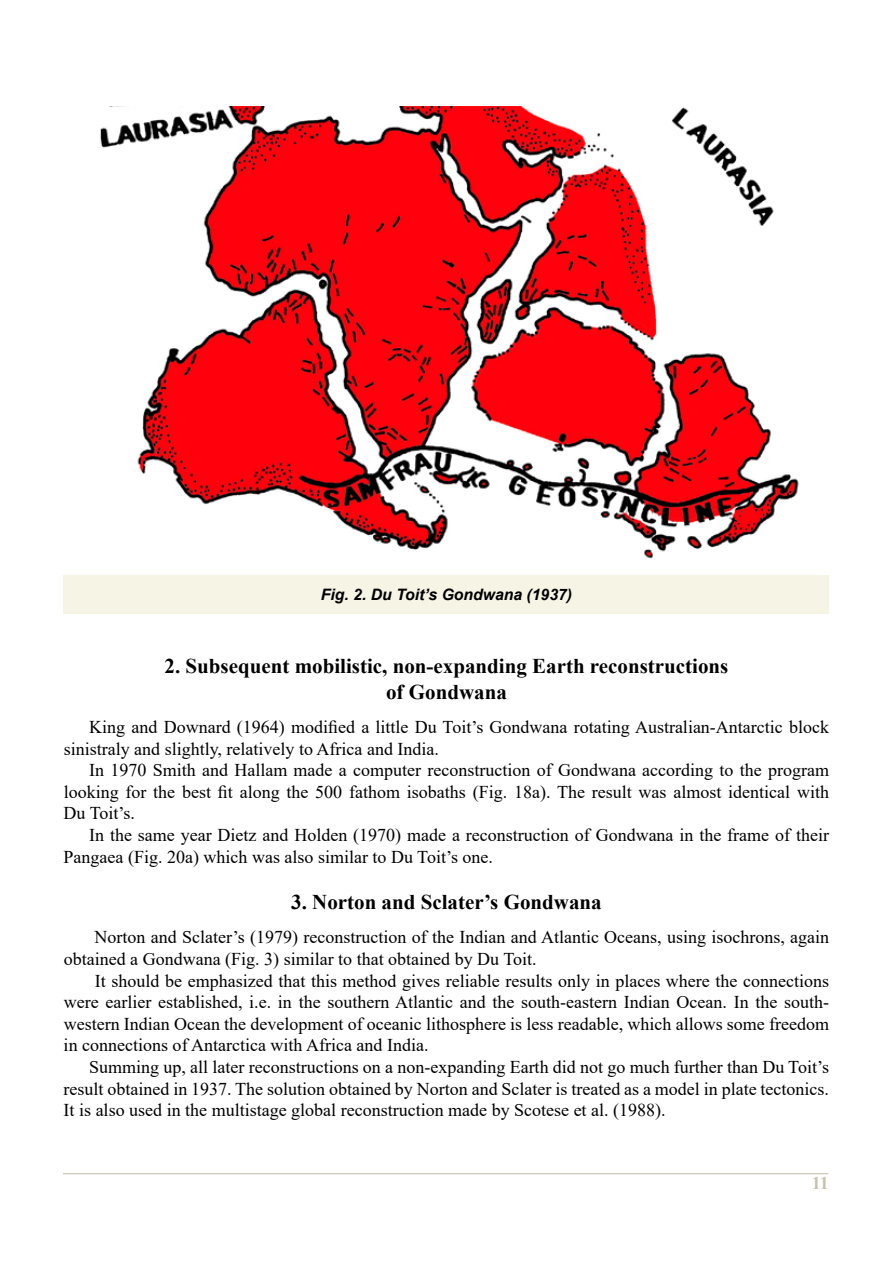
<style>
.page{position:relative;width:893px;height:1263px;background:#fff}
.page>*{position:absolute;margin:0;border:0;box-sizing:border-box;transform-origin:0 0}
.t1{font:700 21px/25.2px "Times New Roman";color:#000;text-align:center}
.t2{font:18px/21.6px "Times New Roman";color:#000}
.t3{font:700 18px "Times New Roman";color:#c6c3ac}
.t4{font:italic 700 15.75px "Arial";color:#000}
</style>
<div class="page">
<hr style="left:63px;top:1173px;width:765px;height:1px;background:#c6c3ac">
<div style="left:64px;top:575px;width:765px;height:38px;background:#f6f4e5"></div>
<img style="left:100px;top:106px;width:699px;height:453px">
<p class="t4" style="left:321px;top:584px;width:253px">Fig. 2. Du Toit’s Gondwana (1937)</p>
<p class="t1" style="left:165px;top:653px;width:565px">2. Subsequent mobilistic, non-expanding Earth reconstructions of Gondwana</p>
<p class="t2" style="left:64px;top:715px;width:767px;text-indent:26px">King and Downard (1964) modified a little Du Toit’s Gondwana rotating Australian-Antarctic block sinistraly and slightly, relatively to Africa and India.</p>
<p class="t2" style="left:64px;top:759px;width:767px;text-align:justify;text-indent:26px">In 1970 Smith and Hallam made a computer reconstruction of Gondwana according to the program looking for the best fit along the 500 fathom isobaths (Fig. 18a). The result was almost identical with Du Toit’s.</p>
<p class="t2" style="left:64px;top:823px;width:767px;text-indent:26px">In the same year Dietz and Holden (1970) made a reconstruction of Gondwana in the frame of their<br>Pangaea (Fig. 20a) which was also similar to Du Toit’s one.</p>
<p class="t1" style="left:291px;top:889px;width:312px">3. Norton and Sclater’s Gondwana</p>
<p class="t2" style="left:64px;top:926px;width:767px;text-indent:31px">Norton and Sclater’s (1979) reconstruction of the Indian and Atlantic Oceans, using isochrons, again obtained a Gondwana (Fig. 3) similar to that obtained by Du Toit.</p>
<p class="t2" style="left:64px;top:969px;width:767px;text-align:justify;text-indent:31px">It should be emphasized that this method gives reliable results only in places where the connections were earlier established, i.e. in the southern Atlantic and the south-eastern Indian Ocean. In the south&shy;western Indian Ocean the development of oceanic lithosphere is less readable, which allows some freedom in connections of Antarctica with Africa and India.</p>
<p class="t2" style="left:64px;top:1055px;width:767px;text-align:justify;text-indent:26px">Summing up, all later reconstructions on a non-expanding Earth did not go much further than Du Toit’s result obtained in 1937. The solution obtained by Norton and Sclater is treated as a model in plate tectonics.<br>It is also used in the multistage global reconstruction made by Scotese et al. (1988).</p>
<p class="t3" style="left:812px;top:1170px;width:19px">11</p>
</div>
